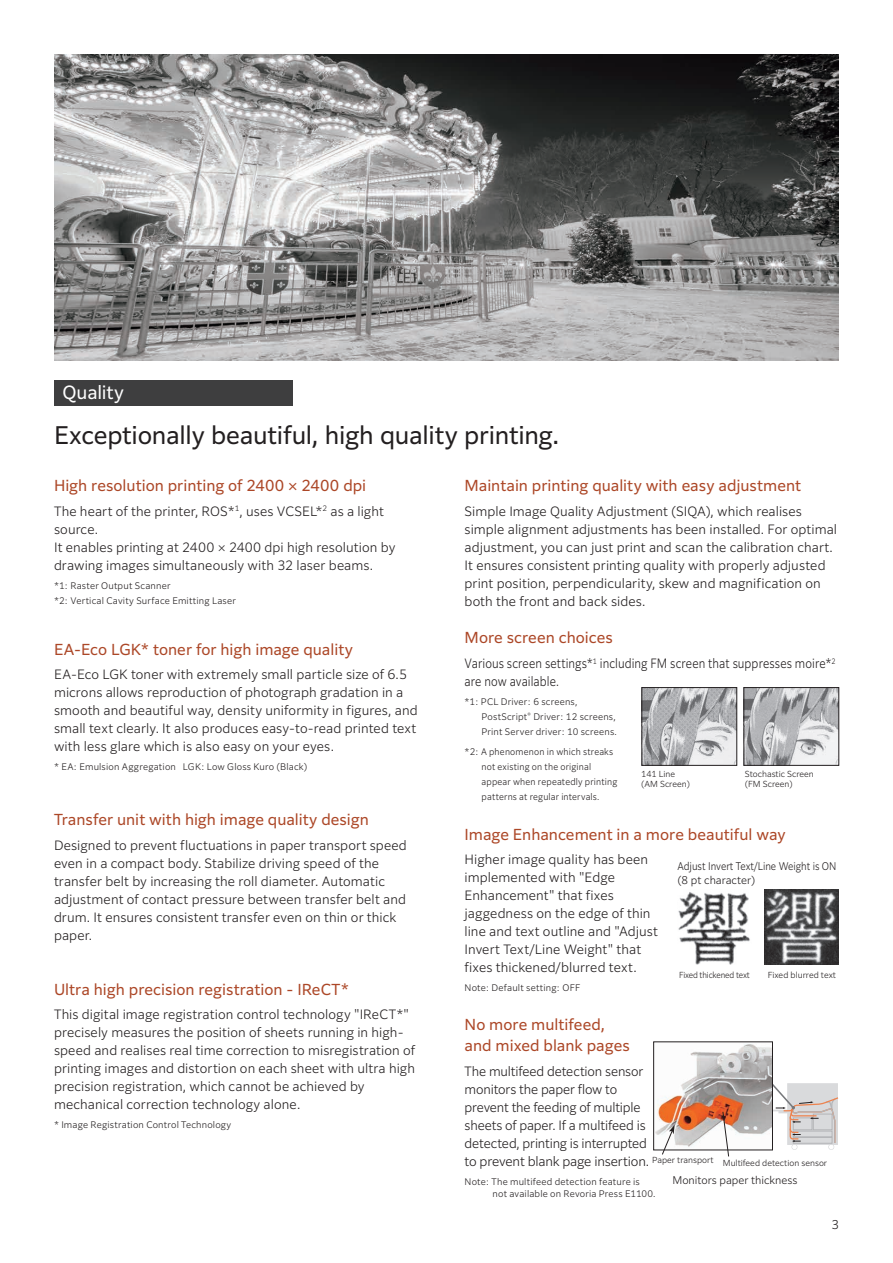
<style>
.page{position:relative;width:893px;height:1263px;background:#fff}
.page>*{position:absolute;margin:0;border:0;box-sizing:border-box;transform-origin:0 0}
.t1{font:24px "Clarimo UDPE";letter-spacing:-.01em;color:#231f20}
.t2{font:18px "Clarimo UDPE";letter-spacing:-.01em;color:#fff}
.t3{font:15px/21.3px "Clarimo UDPE";color:#ac4727}
.t4{font:300 12.75px/18px "Clarimo UDPE";letter-spacing:.005em;color:#231f20}
.t5{font:300 12.75px/18px "Clarimo UDPE";letter-spacing:.005em;color:#231f20;scale:.87 1}
.t6{font:300 12px "Clarimo UDPE";color:#231f20}
.t7{font:300 10.5px/13.5px "Clarimo UDPE";color:#231f20;scale:.89 1}
.t8{font:300 10.5px "Clarimo UDPE";color:#231f20}
.t9{font:300 9px/15px "Clarimo UDPE";letter-spacing:.02em;color:#231f20}
.t10{font:300 8.25px/10.5px "Clarimo UDPE";color:#231f20}
.t11{font:300 8.25px "Clarimo UDPE";letter-spacing:-.02em;color:#231f20;scale:.94 1}
</style>
<div class="page">
<img style="left:54px;top:54px;width:785px;height:306px">
<div style="left:54px;top:380px;width:238px;height:26px;background:#3e3e3f"></div>
<img style="left:655px;top:1044px;width:116px;height:103px">
<div style="left:653px;top:1041px;width:120px;height:109px;border:1px solid #231f20"></div>
<svg style="left:759px;top:1077px;width:80px;height:73px"></svg>
<img style="left:678px;top:892px;width:72px;height:72px">
<img style="left:765px;top:890px;width:74px;height:74px">
<svg style="left:662px;top:1125px;width:13px;height:30px"></svg>
<svg style="left:722px;top:1111px;width:7px;height:46px"></svg>
<img style="left:643px;top:689px;width:92px;height:75px">
<div style="left:641px;top:687px;width:96px;height:79px;border:1px solid #231f20"></div>
<img style="left:745px;top:689px;width:92px;height:75px">
<div style="left:743px;top:687px;width:96px;height:79px;border:1px solid #231f20"></div>
<h2 class="t2" style="left:63px;top:378px;width:63px">Quality</h2>
<h1 class="t1" style="left:54px;top:416px;width:507px">Exceptionally beautiful, high quality printing.</h1>
<p class="t3" style="left:465px;top:474px;width:338px">Maintain printing quality with easy adjustment</p>
<p class="t4" style="left:465px;top:501px;width:374px">Simple Image Quality Adjustment (SIQA), which realises simple alignment adjustments has been installed. For optimal adjustment, you can just print and scan the calibration chart.<br>It ensures consistent printing quality with properly adjusted print position, perpendicularity, skew and magnification on both the front and back sides.</p>
<p class="t3" style="left:465px;top:626px;width:150px">More screen choices</p>
<p class="t5" style="left:465px;top:653px;width:428px">Various screen settings*<sup>1</sup> including FM screen that suppresses moire*<sup>2 </sup>are now available.</p>
<p class="t9" style="left:482px;top:694px;width:137px;text-indent:-17px">*1: PCL Driver: 6 screens,<br>PostScript<sup>®</sup> Driver: 12 screens,<br>Print Server driver: 10 screens.</p>
<p class="t9" style="left:482px;top:743px;width:137px;text-indent:-17px">*2: A phenomenon in which streaks not existing on the original appear when repeatedly printing patterns at regular intervals.</p>
<p class="t3" style="left:465px;top:822px;width:323px">Image Enhancement in a more beautiful way</p>
<p class="t4" style="left:465px;top:849px;width:195px">Higher image quality has been implemented with "Edge<br>Enhancement" that fixes jaggedness on the edge of thin line and text outline and "Adjust<br>Invert Text/Line Weight" that fixes thickened/blurred text.</p>
<p class="t9" style="left:465px;top:980px;width:117px">Note: Default setting: OFF</p>
<p class="t3" style="left:465px;top:1012px;width:167px">No more multifeed, and mixed blank pages</p>
<p class="t4" style="left:465px;top:1061px;width:186px">The multifeed detection sensor monitors the paper flow to prevent the feeding of multiple sheets of paper. If a multifeed is detected, printing is interrupted to prevent blank page insertion.</p>
<p class="t9" style="left:493px;top:1175px;width:164px;line-height:12px;text-indent:-28px">Note: The multifeed detection feature is not available on Revoria Press E1100.</p>
<p class="t3" style="left:54px;top:474px;width:314px">High resolution printing of 2400 × 2400 dpi</p>
<p class="t4" style="left:54px;top:501px;width:343px">The heart of the printer, ROS*<sup>1</sup>, uses VCSEL*<sup>2</sup> as a light source.<br>It enables printing at 2400 × 2400 dpi high resolution by drawing images simultaneously with 32 laser beams.</p>
<p class="t9" style="left:54px;top:577px;width:183px">*1: Raster Output Scanner<br>*2: Vertical Cavity Surface Emitting Laser</p>
<p class="t3" style="left:54px;top:637px;width:300px">EA-Eco LGK* toner for high image quality</p>
<p class="t4" style="left:54px;top:664px;width:365px">EA-Eco LGK toner with extremely small particle size of 6.5 microns allows reproduction of photograph gradation in a smooth and beautiful way, density uniformity in figures, and small text clearly. It also produces easy-to-read printed text with less glare which is also easy on your eyes.</p>
<p class="t9" style="left:54px;top:759px;width:255px">* EA: Emulsion Aggregation LGK: Low Gloss Kuro (Black)</p>
<p class="t10" style="left:641px;top:768px;width:50px">141 Line (AM Screen)</p>
<p class="t10" style="left:745px;top:768px;width:71px">Stochastic Screen (FM Screen)</p>
<p class="t3" style="left:54px;top:808px;width:316px">Transfer unit with high image quality design</p>
<p class="t4" style="left:54px;top:835px;width:354px">Designed to prevent fluctuations in paper transport speed even in a compact body. Stabilize driving speed of the transfer belt by increasing the roll diameter. Automatic adjustment of contact pressure between transfer belt and drum. It ensures consistent transfer even on thin or thick paper.</p>
<p class="t7" style="left:677px;top:859px;width:180px">Adjust Invert Text/Line Weight is ON (8 pt character)</p>
<p class="t11" style="left:679px;top:968px;width:77px">Fixed thickened text</p>
<p class="t10" style="left:768px;top:969px;width:70px">Fixed blurred text</p>
<p class="t3" style="left:54px;top:977px;width:297px">Ultra high precision registration - IReCT*</p>
<p class="t4" style="left:54px;top:1004px;width:363px">This digital image registration control technology "IReCT*" precisely measures the position of sheets running in high&shy;speed and realises real time correction to misregistration of printing images and distortion on each sheet with ultra high precision registration, which cannot be achieved by mechanical correction technology alone.</p>
<p class="t9" style="left:54px;top:1117px;width:179px">* Image Registration Control Technology</p>
<p class="t10" style="left:652px;top:1156px;width:176px">Paper transport Multifeed detection sensor</p>
<p class="t8" style="left:672px;top:1172px;width:127px">Monitors paper thickness</p>
<p class="t6" style="left:831px;top:1215px;width:9px">3</p>
</div>
